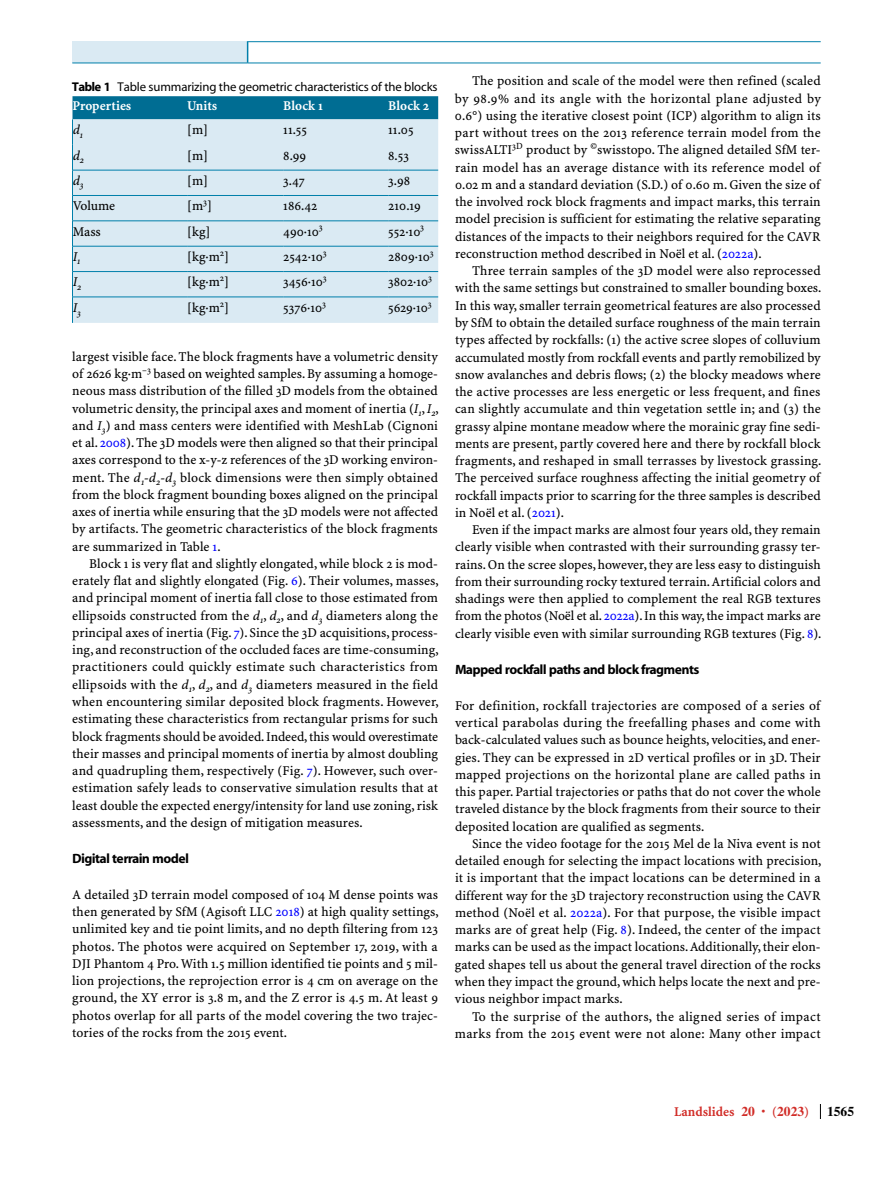
<style>
.page{position:relative;width:893px;height:1187px;background:#fff}
.page>*{position:absolute;margin:0;border:0;box-sizing:border-box;transform-origin:0 0}
.t1{font:13.5px/17.2px "S Minion Plus";letter-spacing:.005em;color:#000;text-align:justify}
.t2{font:700 13.5px "S Myriad";color:#000}
.t3{font:700 13.5px "S Minion Plus";color:#fff}
.t4{font:700 13.5px "S Minion Plus";color:#d12d28}
.t5{font:italic 13.5px "S Minion Plus";color:#000}
.t6{font:700 13.5px "STIX";color:#d12d28}
.t7{font:700 13.5px "STIX";color:#000}
.t8{font:12.75px "S Myriad";letter-spacing:-.01em;color:#000}
.s1{font-weight:700}
.s2{font-style:italic}
.s3{color:#00f}
.s4{font-family:"STIX"}
.s5{font-family:"S Minion Plus";font-weight:400}
</style>
<div class="page">
<svg style="left:820px;top:1104px;width:1px;height:14px"></svg>
<div style="left:72px;top:42px;width:176px;height:21px;background:#daeaf3"></div>
<svg style="left:247px;top:42px;width:1px;height:21px"></svg>
<hr style="left:72px;top:63px;width:176px;height:1px;background:#007faa">
<hr style="left:247px;top:41px;width:574px;height:1px;background:#007faa">
<hr style="left:248px;top:63px;width:573px;height:1px;background:#007faa">
<svg style="left:72px;top:96px;width:366px;height:227px;background:#bddae7"></svg>
<hr style="left:187px;top:296px;width:96px;height:1px;background:#007faa">
<hr style="left:283px;top:296px;width:105px;height:1px;background:#007faa">
<hr style="left:388px;top:296px;width:50px;height:1px;background:#007faa">
<p class="t8" style="left:72px;top:80px;width:367px"><span class="s1">Table 1</span> Table summarizing the geometric characteristics of the blocks</p>
<p class="t3" style="left:72px;top:98px;width:60px">Properties</p>
<p class="t3" style="left:187px;top:98px;width:32px">Units</p>
<p class="t3" style="left:283px;top:98px;width:41px">Block 1</p>
<p class="t3" style="left:388px;top:98px;width:42px">Block 2</p>
<p class="t5" style="left:73px;top:122px;width:12px">d<sub>1</sub></p>
<p class="t1" style="left:187px;top:121px;width:22px">[m]</p>
<p class="t1" style="left:283px;top:121px;width:25px">11.55</p>
<p class="t1" style="left:388px;top:121px;width:27px">11.05</p>
<p class="t5" style="left:73px;top:148px;width:13px">d<sub>2</sub></p>
<p class="t1" style="left:187px;top:147px;width:22px">[m]</p>
<p class="t1" style="left:283px;top:147px;width:25px">8.99</p>
<p class="t1" style="left:388px;top:147px;width:22px">8.53</p>
<p class="t5" style="left:73px;top:173px;width:12px">d<sub>3</sub></p>
<p class="t1" style="left:187px;top:172px;width:22px">[m]</p>
<p class="t1" style="left:283px;top:172px;width:23px">3.47</p>
<p class="t1" style="left:388px;top:172px;width:23px">3.98</p>
<p class="t1" style="left:73px;top:197px;width:44px">Volume</p>
<p class="t1" style="left:187px;top:197px;width:26px">[m<sup>3</sup>]</p>
<p class="t1" style="left:283px;top:197px;width:35px">186.42</p>
<p class="t1" style="left:388px;top:197px;width:34px">210.19</p>
<p class="t1" style="left:73px;top:223px;width:30px">Mass</p>
<p class="t1" style="left:187px;top:223px;width:25px">[kg]</p>
<p class="t1" style="left:283px;top:223px;width:41px">490·10<sup>3</sup></p>
<p class="t1" style="left:388px;top:223px;width:37px">552·10<sup>3</sup></p>
<p class="t5" style="left:73px;top:249px;width:9px">I<sub>1</sub></p>
<p class="t1" style="left:187px;top:248px;width:43px">[kg·m<sup>2</sup>]</p>
<p class="t1" style="left:283px;top:248px;width:45px">2542·10<sup>3</sup></p>
<p class="t1" style="left:388px;top:248px;width:47px">2809·10<sup>3</sup></p>
<p class="t5" style="left:73px;top:274px;width:10px">I<sub>2</sub></p>
<p class="t1" style="left:187px;top:273px;width:43px">[kg·m<sup>2</sup>]</p>
<p class="t1" style="left:283px;top:273px;width:45px">3456·10<sup>3</sup></p>
<p class="t1" style="left:388px;top:273px;width:45px">3802·10<sup>3</sup></p>
<p class="t5" style="left:73px;top:300px;width:10px">I<sub>3</sub></p>
<p class="t1" style="left:187px;top:299px;width:43px">[kg·m<sup>2</sup>]</p>
<p class="t1" style="left:283px;top:299px;width:44px">5376·10<sup>3</sup></p>
<p class="t1" style="left:388px;top:299px;width:45px">5629·10<sup>3</sup></p>
<p class="t1" style="left:72px;top:348px;width:368px">largest visible face. The block fragments have a volumetric density of 2626 kg·m<sup>–3</sup> based on weighted samples. By assuming a homoge&shy;neous mass distribution of the filled 3D models from the obtained volumetric density, the principal axes and moment of inertia (<span class="s2">I</span><sub>1</sub>, <span class="s2">I</span><sub>2</sub>, and <span class="s2">I</span><sub>3</sub>) and mass centers were identified with MeshLab (Cignoni et al. <span class="s3">2008</span>). The 3D models were then aligned so that their principal axes correspond to the x-y-z references of the 3D working environ&shy;ment. The <span class="s2">d</span><sub>1</sub><span class="s2">-d</span><sub>2</sub><span class="s2">-d</span><sub>3</sub> block dimensions were then simply obtained from the block fragment bounding boxes aligned on the principal axes of inertia while ensuring that the 3D models were not affected by artifacts. The geometric characteristics of the block fragments are summarized in Table <span class="s3">1</span>.</p>
<p class="t1" style="left:72px;top:555px;width:368px;text-indent:17px">Block 1 is very flat and slightly elongated, while block 2 is mod&shy;erately flat and slightly elongated (Fig. <span class="s3">6</span>). Their volumes, masses, and principal moment of inertia fall close to those estimated from ellipsoids constructed from the <span class="s2">d</span><sub>1</sub>, <span class="s2">d</span><sub>2</sub>, and <span class="s2">d</span><sub>3</sub> diameters along the principal axes of inertia (Fig. <span class="s3">7</span>). Since the 3D acquisitions, process&shy;ing, and reconstruction of the occluded faces are time-consuming, practitioners could quickly estimate such characteristics from ellipsoids with the <span class="s2">d</span><sub>1</sub>, <span class="s2">d</span><sub>2</sub>, and <span class="s2">d</span><sub>3</sub> diameters measured in the field when encountering similar deposited block fragments. However, estimating these characteristics from rectangular prisms for such block fragments should be avoided. Indeed, this would overestimate their masses and principal moments of inertia by almost doubling and quadrupling them, respectively (Fig. <span class="s3">7</span>). However, such over&shy;estimation safely leads to conservative simulation results that at least double the expected energy/intensity for land use zoning, risk assessments, and the design of mitigation measures.</p>
<p class="t2" style="left:72px;top:851px;width:118px">Digital terrain model</p>
<p class="t1" style="left:72px;top:886px;width:368px">A detailed 3D terrain model composed of 104 M dense points was then generated by SfM (Agisoft LLC <span class="s3">2018</span>) at high quality settings, unlimited key and tie point limits, and no depth filtering from 123 photos. The photos were acquired on September 17, 2019, with a DJI Phantom 4 Pro. With 1.5 million identified tie points and 5 mil&shy;lion projections, the reprojection error is 4 cm on average on the ground, the XY error is 3.8 m, and the Z error is 4.5 m. At least 9 photos overlap for all parts of the model covering the two trajec&shy;tories of the rocks from the 2015 event.</p>
<p class="t1" style="left:455px;top:73px;width:367px;text-indent:17px">The position and scale of the model were then refined (scaled by 98.9% and its angle with the horizontal plane adjusted by 0.6°) using the iterative closest point (ICP) algorithm to align its part without trees on the 2013 reference terrain model from the swissALTI<sup>3D</sup> product by <sup>©</sup>swisstopo. The aligned detailed SfM ter&shy;rain model has an average distance with its reference model of 0.02 m and a standard deviation (S.D.) of 0.60 m. Given the size of the involved rock block fragments and impact marks, this terrain model precision is sufficient for estimating the relative separating distances of the impacts to their neighbors required for the CAVR reconstruction method described in Noël et al. (<span class="s3">2022a</span>).</p>
<p class="t1" style="left:455px;top:262px;width:368px;text-indent:17px">Three terrain samples of the 3D model were also reprocessed with the same settings but constrained to smaller bounding boxes.<br>In this way, smaller terrain geometrical features are also processed by SfM to obtain the detailed surface roughness of the main terrain types affected by rockfalls: (1) the active scree slopes of colluvium accumulated mostly from rockfall events and partly remobilized by snow avalanches and debris flows; (2) the blocky meadows where the active processes are less energetic or less frequent, and fines can slightly accumulate and thin vegetation settle in; and (3) the grassy alpine montane meadow where the morainic gray fine sedi&shy;ments are present, partly covered here and there by rockfall block fragments, and reshaped in small terrasses by livestock grassing.<br>The perceived surface roughness affecting the initial geometry of rockfall impacts prior to scarring for the three samples is described in Noël et al. (<span class="s3">2021</span>).</p>
<p class="t1" style="left:455px;top:521px;width:368px;text-indent:17px">Even if the impact marks are almost four years old, they remain clearly visible when contrasted with their surrounding grassy ter&shy;rains. On the scree slopes, however, they are less easy to distinguish from their surrounding rocky textured terrain. Artificial colors and shadings were then applied to complement the real RGB textures from the photos (Noël et al. <span class="s3">2022a</span>). In this way, the impact marks are clearly visible even with similar surrounding RGB textures (Fig. <span class="s3">8</span>).</p>
<p class="t2" style="left:455px;top:662px;width:245px">Mapped rockfall paths and block fragments</p>
<p class="t1" style="left:455px;top:697px;width:367px">For definition, rockfall trajectories are composed of a series of vertical parabolas during the freefalling phases and come with back-calculated values such as bounce heights, velocities, and ener&shy;gies. They can be expressed in 2D vertical profiles or in 3D. Their mapped projections on the horizontal plane are called paths in this paper. Partial trajectories or paths that do not cover the whole traveled distance by the block fragments from their source to their deposited location are qualified as segments.</p>
<p class="t1" style="left:455px;top:835px;width:368px;text-indent:17px">Since the video footage for the 2015 Mel de la Niva event is not detailed enough for selecting the impact locations with precision, it is important that the impact locations can be determined in a different way for the 3D trajectory reconstruction using the CAVR method (Noël et al. <span class="s3">2022a</span>). For that purpose, the visible impact marks are of great help (Fig. <span class="s3">8</span>). Indeed, the center of the impact marks can be used as the impact locations. Additionally, their elon&shy;gated shapes tell us about the general travel direction of the rocks when they impact the ground, which helps locate the next and pre&shy;vious neighbor impact marks.</p>
<p class="t1" style="left:455px;top:1007px;width:367px;text-align:right">To the surprise of the authors, the aligned series of impact marks from the 2015 event were not alone: Many other impact</p>
<p class="t4" style="left:674px;top:1103px;width:82px">Landslides <span class="s4">20</span></p>
<p class="t7" style="left:827px;top:1103px;width:28px">1565</p>
<p class="t6" style="left:762px;top:1102px;width:49px"><sup>•</sup> <span class="s5">(</span>2023<span class="s5">)</span></p>
</div>
